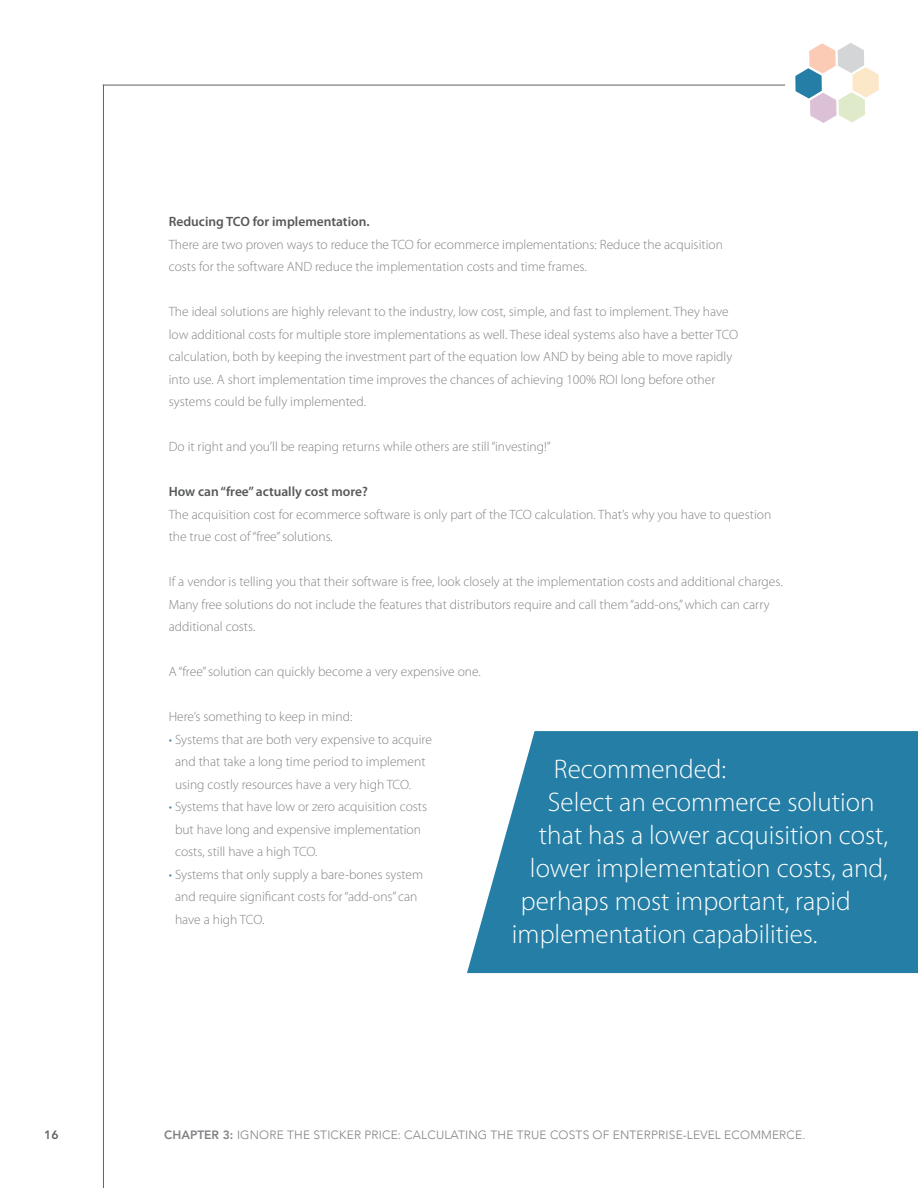
<style>
.page{position:relative;width:918px;height:1188px;background:#fff}
.page>*{position:absolute;margin:0;border:0;box-sizing:border-box;transform-origin:0 0}
.t1{font:300 27px "Myriad Pro";color:#fff}
.t2{font:300 13.5px/22.5px "Myriad Pro";color:#808285}
.t3{font:600 13.5px "Myriad Pro";color:#57585a}
.t4{font:300 12px "Avenir";letter-spacing:.015em;color:#808285}
.t5{font:800 12px "Avenir";color:#636366}
.s1{color:#5b90b3}
.s2{font-weight:800}
</style>
<div class="page">
<svg style="left:795px;top:43px;width:84px;height:80px"></svg>
<hr style="left:103px;top:85px;width:1px;height:1103px;background:#636366">
<hr style="left:103px;top:85px;width:682px;height:1px;background:#636366">
<svg style="left:467px;top:731px;width:451px;height:242px;background:#3487ab"></svg>
<p class="t3" style="left:169px;top:213px;width:202px">Reducing TCO for implementation.</p>
<p class="t2" style="left:169px;top:233px;width:556px">There are two proven ways to reduce the TCO for ecommerce implementations: Reduce the acquisition costs for the software AND reduce the implementation costs and time frames.</p>
<p class="t2" style="left:169px;top:300px;width:571px">The ideal solutions are highly relevant to the industry, low cost, simple, and fast to implement. They have low additional costs for multiple store implementations as well. These ideal systems also have a better TCO calculation, both by keeping the investment part of the equation low AND by being able to move rapidly into use. A short implementation time improves the chances of achieving 100% ROI long before other systems could be fully implemented.</p>
<p class="t2" style="left:169px;top:435px;width:384px">Do it right and you’ll be reaping returns while others are still “investing!”</p>
<p class="t3" style="left:169px;top:483px;width:201px">How can “free” actually cost more?</p>
<p class="t2" style="left:169px;top:503px;width:604px">The acquisition cost for ecommerce software is only part of the TCO calculation. That’s why you have to question the true cost of “free” solutions.</p>
<p class="t2" style="left:169px;top:570px;width:615px">If a vendor is telling you that their software is free, look closely at the implementation costs and additional charges.<br>Many free solutions do not include the features that distributors require and call them “add-ons,” which can carry additional costs.</p>
<p class="t2" style="left:169px;top:660px;width:314px">A “free” solution can quickly become a very expensive one.</p>
<p class="t2" style="left:169px;top:705px;width:185px">Here’s something to keep in mind:</p>
<p class="t2" style="left:175px;top:728px;width:258px;text-indent:-6px"><span class="s1">•</span> Systems that are both very expensive to acquire and that take a long time period to implement using costly resources have a very high TCO.</p>
<p class="t2" style="left:175px;top:795px;width:254px;text-indent:-6px"><span class="s1">•</span> Systems that have low or zero acquisition costs but have long and expensive implementation costs, still have a high TCO.</p>
<p class="t2" style="left:175px;top:863px;width:250px;text-indent:-6px"><span class="s1">•</span> Systems that only supply a bare-bones system and require significant costs for “add-ons” can have a high TCO.</p>
<p class="t1" style="left:554px;top:753px;width:174px">Recommended:</p>
<p class="t1" style="left:548px;top:786px;width:328px">Select an ecommerce solution</p>
<p class="t1" style="left:539px;top:819px;width:351px">that has a lower acquisition cost,</p>
<p class="t1" style="left:530px;top:852px;width:359px">lower implementation costs, and,</p>
<p class="t1" style="left:521px;top:885px;width:331px">perhaps most important, rapid</p>
<p class="t1" style="left:512px;top:918px;width:307px">implementation capabilities.</p>
<p class="t5" style="left:44px;top:1127px;width:16px">16</p>
<p class="t4" style="left:164px;top:1127px;width:643px"><span class="s2">CHAPTER 3:</span> IGNORE THE STICKER PRICE: CALCULATING THE TRUE COSTS OF ENTERPRISE-LEVEL ECOMMERCE.</p>
</div>
